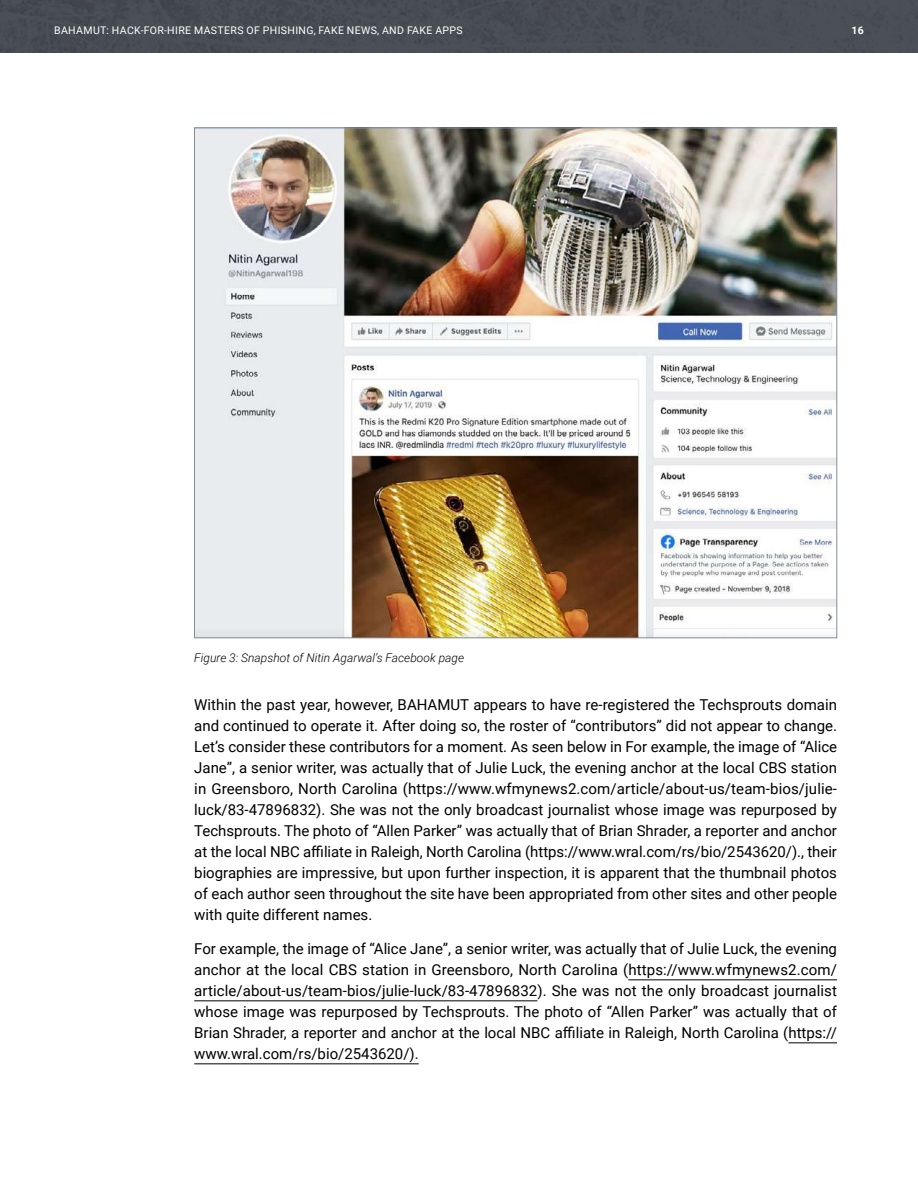
<style>
.page{position:relative;width:918px;height:1188px;background:#fff}
.page>*{position:absolute;margin:0;border:0;box-sizing:border-box;transform-origin:0 0}
.t1{font:15px/21px "Roboto";color:#000;text-align:justify}
.t2{font:italic 300 12px "Roboto";color:#000}
.t3{font:10.5px "Roboto";letter-spacing:.035em;color:#fff}
.t4{font:700 10.5px "Roboto";color:#fff}
</style>
<div class="page">
<div style="left:0;top:0;width:918px;height:53px;background:#494d54"></div>
<hr style="left:628px;top:980px;width:209px;height:1px;background:#000">
<hr style="left:194px;top:1001px;width:343px;height:1px;background:#000">
<hr style="left:788px;top:1043px;width:49px;height:1px;background:#000">
<hr style="left:194px;top:1064px;width:225px;height:1px;background:#000">
<img style="left:196px;top:130px;width:639px;height:506px">
<p class="t3" style="left:54px;top:23px;width:410px">BAHAMUT: HACK-FOR-HIRE MASTERS OF PHISHING, FAKE NEWS, AND FAKE APPS</p>
<p class="t4" style="left:851px;top:23px;width:14px">16</p>
<p class="t2" style="left:194px;top:649px;width:271px">Figure 3: Snapshot of Nitin Agarwal’s Facebook page</p>
<p class="t1" style="left:194px;top:693px;width:644px">Within the past year, however, BAHAMUT appears to have re-registered the Techsprouts domain and continued to operate it. After doing so, the roster of “contributors” did not appear to change.<br>Let’s consider these contributors for a moment. As seen below in For example, the image of “Alice Jane”, a senior writer, was actually that of Julie Luck, the evening anchor at the local CBS station in Greensboro, North Carolina (https://www.wfmynews2.com/article/about-us/team-bios/julie&shy;luck/83-47896832). She was not the only broadcast journalist whose image was repurposed by Techsprouts. The photo of “Allen Parker” was actually that of Brian Shrader, a reporter and anchor at the local NBC affiliate in Raleigh, North Carolina (https://www.wral.com/rs/bio/2543620/)., their biographies are impressive, but upon further inspection, it is apparent that the thumbnail photos of each author seen throughout the site have been appropriated from other sites and other people with quite different names.</p>
<p class="t1" style="left:194px;top:938px;width:644px">For example, the image of “Alice Jane”, a senior writer, was actually that of Julie Luck, the evening anchor at the local CBS station in Greensboro, North Carolina (https://www.wfmynews2.com/ article/about-us/team-bios/julie-luck/83-47896832). She was not the only broadcast journalist whose image was repurposed by Techsprouts. The photo of “Allen Parker” was actually that of Brian Shrader, a reporter and anchor at the local NBC affiliate in Raleigh, North Carolina (https:// www.wral.com/rs/bio/2543620/).</p>
</div>
